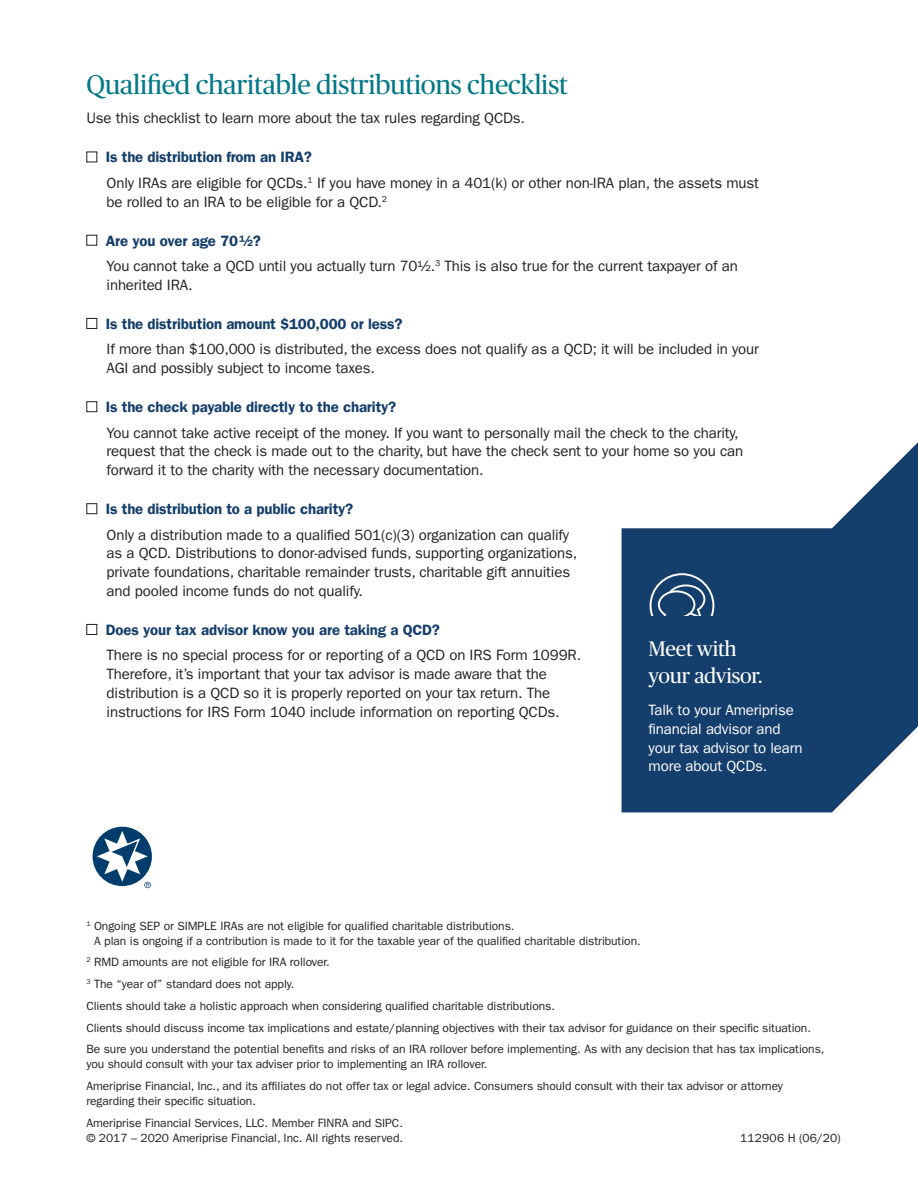
<style>
.page{position:relative;width:918px;height:1188px;background:#fff}
.page>*{position:absolute;margin:0;border:0;box-sizing:border-box;transform-origin:0 0}
.t1{font:27px "Publico Headline";letter-spacing:-.01em;color:#037887}
.t2{font:21px/27px "Publico Headline";letter-spacing:-.01em;color:#fff}
.Checklist_Body{font:15px/18.8px "ITC Frank Goth For AMPF";letter-spacing:-.01em;color:#231f20}
.FAQ_Question{font:700 15px "ITC Frank Goth For AMPF Dm";letter-spacing:-.01em;color:#143e6b}
.t3{font:15px/18.8px "ITC Frank Goth For AMPF";letter-spacing:-.01em;color:#fff}
.FAQ_Question-2{font:15px "ITC Frank Goth For AMPF";letter-spacing:-.01em;color:#231f20}
.t4{font:12px/15px "ITC Frank Goth For AMPF";letter-spacing:-.005em;color:#231f20}
.t5{font:12px "ITC Frank Goth For AMPF";letter-spacing:.015em;color:#231f20}
</style>
<div class="page">
<svg style="left:622px;top:442px;width:296px;height:370px;fill:#143e6b"></svg>
<div style="left:86px;top:318px;width:11px;height:11px;border:1px solid #231f20"></div>
<div style="left:86px;top:401px;width:11px;height:11px;border:1px solid #231f20"></div>
<div style="left:86px;top:503px;width:11px;height:11px;border:1px solid #231f20"></div>
<div style="left:86px;top:624px;width:11px;height:11px;border:1px solid #231f20"></div>
<svg style="left:650px;top:573px;width:64px;height:42px;background:#3e6085"></svg>
<div style="left:93px;top:827px;width:59px;height:59px;background:#003d6d;border-radius:50%"></div>
<svg style="left:97px;top:831px;width:54px;height:57px"></svg>
<p class="t1" style="left:86px;top:66px;width:483px">Qualified charitable distributions checklist</p>
<p class="FAQ_Question-2" style="left:86px;top:110px;width:440px">Use this checklist to learn more about the tax rules regarding QCDs.</p>
<p class="FAQ_Question" style="left:106px;top:148px;width:208px">Is the distribution from an IRA?</p>
<p class="Checklist_Body" style="left:107px;top:173px;width:654px">Only IRAs are eligible for QCDs.<sup>1</sup> If you have money in a 401(k) or other non-IRA plan, the assets must be rolled to an IRA to be eligible for a QCD.<sup>2</sup></p>
<p class="FAQ_Question" style="left:106px;top:232px;width:157px">Are you over age 70½?</p>
<p class="Checklist_Body" style="left:107px;top:257px;width:633px">You cannot take a QCD until you actually turn 70½.<sup>3</sup> This is also true for the current taxpayer of an inherited IRA.</p>
<p class="FAQ_Question" style="left:106px;top:315px;width:298px">Is the distribution amount $100,000 or less?</p>
<p class="Checklist_Body" style="left:107px;top:340px;width:654px">If more than $100,000 is distributed, the excess does not qualify as a QCD; it will be included in your<br>AGI and possibly subject to income taxes.</p>
<p class="FAQ_Question" style="left:106px;top:398px;width:292px">Is the check payable directly to the charity?</p>
<p class="Checklist_Body" style="left:107px;top:423px;width:638px">You cannot take active receipt of the money. If you want to personally mail the check to the charity, request that the check is made out to the charity, but have the check sent to your home so you can forward it to the charity with the necessary documentation.</p>
<p class="FAQ_Question" style="left:106px;top:500px;width:249px">Is the distribution to a public charity?</p>
<p class="Checklist_Body" style="left:107px;top:525px;width:472px">Only a distribution made to a qualified 501(c)(3) organization can qualify as a QCD. Distributions to donor-advised funds, supporting organizations, private foundations, charitable remainder trusts, charitable gift annuities and pooled income funds do not qualify.</p>
<p class="FAQ_Question" style="left:106px;top:621px;width:336px">Does your tax advisor know you are taking a QCD?</p>
<p class="Checklist_Body" style="left:107px;top:646px;width:476px">There is no special process for or reporting of a QCD on IRS Form 1099R.<br>Therefore, it’s important that your tax advisor is made aware that the distribution is a QCD so it is properly reported on your tax return. The instructions for IRS Form 1040 include information on reporting QCDs.</p>
<p class="t2" style="left:649px;top:634px;width:115px">Meet with your advisor.</p>
<p class="t3" style="left:649px;top:701px;width:156px">Talk to your Ameriprise financial advisor and your tax advisor to learn more about QCDs.</p>
<p class="t4" style="left:94px;top:918px;width:548px;text-indent:-8px"><sup>1</sup> Ongoing SEP or SIMPLE IRAs are not eligible for qualified charitable distributions.<br>A plan is ongoing if a contribution is made to it for the taxable year of the qualified charitable distribution.</p>
<p class="t4" style="left:86px;top:955px;width:245px"><sup>2</sup> RMD amounts are not eligible for IRA rollover.</p>
<p class="t4" style="left:86px;top:977px;width:210px"><sup>3</sup> The “year of” standard does not apply.</p>
<p class="t4" style="left:86px;top:998px;width:470px">Clients should take a holistic approach when considering qualified charitable distributions.</p>
<p class="t4" style="left:86px;top:1020px;width:726px">Clients should discuss income tax implications and estate/planning objectives with their tax advisor for guidance on their specific situation.</p>
<p class="t4" style="left:86px;top:1042px;width:740px">Be sure you understand the potential benefits and risks of an IRA rollover before implementing. As with any decision that has tax implications, you should consult with your tax adviser prior to implementing an IRA rollover.</p>
<p class="t4" style="left:86px;top:1079px;width:698px">Ameriprise Financial, Inc., and its affiliates do not offer tax or legal advice. Consumers should consult with their tax advisor or attorney regarding their specific situation.</p>
<p class="t4" style="left:86px;top:1115px;width:318px">Ameriprise Financial Services, LLC. Member FINRA and SIPC. © 2017 – 2020 Ameriprise Financial, Inc. All rights reserved.</p>
<p class="t5" style="left:740px;top:1131px;width:102px">112906 H (06/20)</p>
</div>
